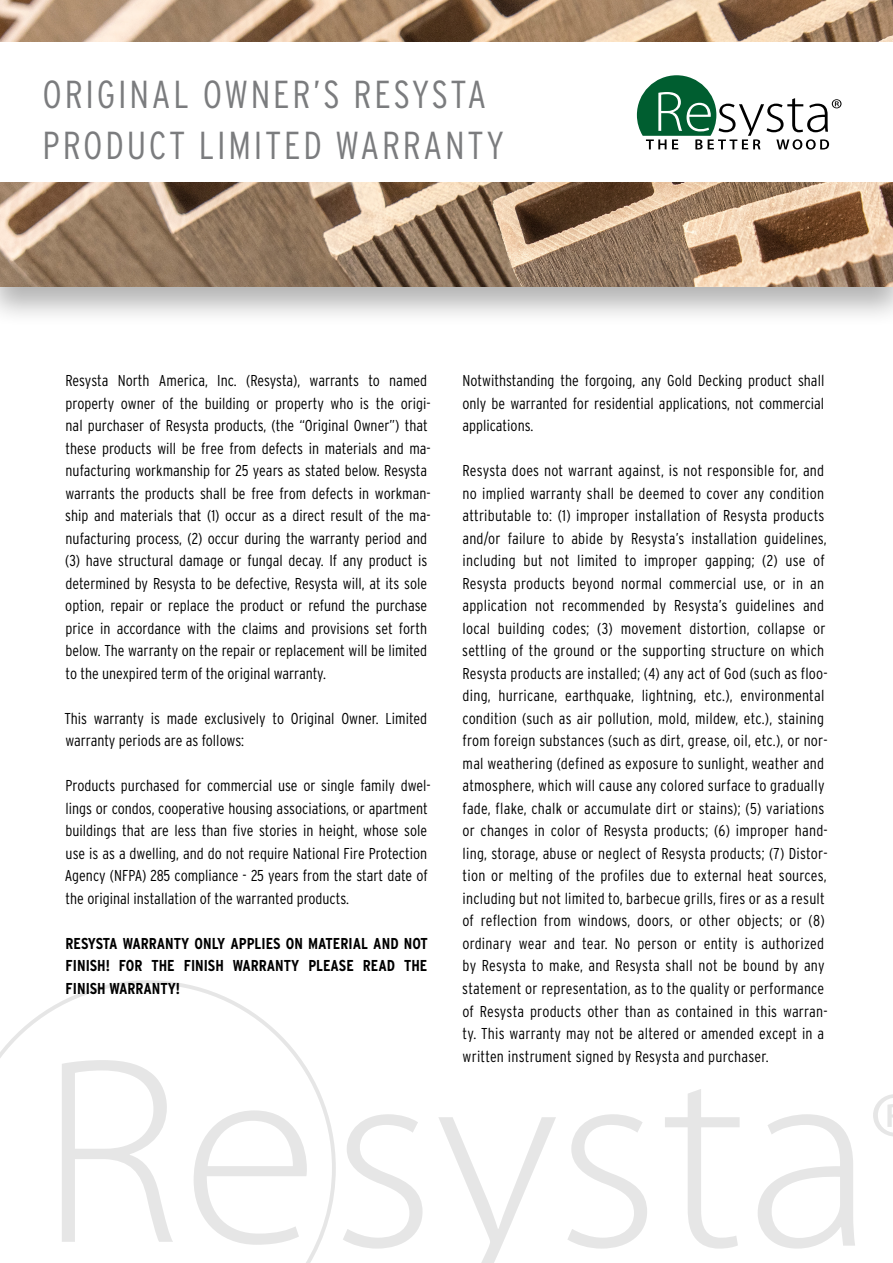
<style>
.page{position:relative;width:893px;height:1263px;background:#fff}
.page>*{position:absolute;margin:0;border:0;box-sizing:border-box;transform-origin:0 0}
.t1{font:300 condensed 39px/51px "Interstate";letter-spacing:.07em;color:#7b7c7e}
.t2{font:300 condensed 15.75px/22.5px "Interstate";color:#000}
.t3{font:700 condensed 15.75px/22.5px "Interstate";color:#000;text-align:justify}
</style>
<div class="page">
<svg style="left:343px;top:1114px;width:80px;height:134px"></svg>
<svg style="left:568px;top:1114px;width:79px;height:134px"></svg>
<svg style="left:665px;top:1089px;width:75px;height:159px"></svg>
<svg style="left:758px;top:1114px;width:97px;height:134px"></svg>
<svg style="left:439px;top:1117px;width:117px;height:146px"></svg>
<svg style="left:0;top:980px;width:336px;height:283px"></svg>
<svg style="left:62px;top:1060px;width:111px;height:182px"></svg>
<svg style="left:194px;top:1110px;width:113px;height:135px"></svg>
<svg style="left:873px;top:1094px;width:20px;height:42px"></svg>
<div style="left:0;top:0;width:893px;height:327px;background:#000;opacity:.3"></div>
<img style="left:0;top:0;width:893px;height:286px">
<div style="left:0;top:43px;width:893px;height:139px;background:#fff"></div>
<svg style="left:637px;top:75px;width:204px;height:75px"></svg>
<h1 class="t1" style="left:43px;top:68px;width:463px">ORIGINAL OWNER’S RESYSTA<br>PRODUCT LIMITED WARRANTY</h1>
<p class="t2" style="left:65px;top:369px;width:367px">Resysta North America, Inc. (Resysta), warrants to named property owner of the building or property who is the origi&shy;nal purchaser of Resysta products, (the “Original Owner”) that these products will be free from defects in materials and ma&shy;nufacturing workmanship for 25 years as stated below. Resysta warrants the products shall be free from defects in workman&shy;ship and materials that (1) occur as a direct result of the ma&shy;nufacturing process, (2) occur during the warranty period and (3) have structural damage or fungal decay. If any product is determined by Resysta to be defective, Resysta will, at its sole option, repair or replace the product or refund the purchase price in accordance with the claims and provisions set forth below. The warranty on the repair or replacement will be limited to the unexpired term of the original warranty.</p>
<p class="t2" style="left:64px;top:707px;width:364px">This warranty is made exclusively to Original Owner. Limited warranty periods are as follows:</p>
<p class="t2" style="left:65px;top:774px;width:367px">Products purchased for commercial use or single family dwel&shy;lings or condos, cooperative housing associations, or apartment buildings that are less than five stories in height, whose sole use is as a dwelling, and do not require National Fire Protection Agency (NFPA) 285 compliance - 25 years from the start date of the original installation of the warranted products.</p>
<p class="t3" style="left:66px;top:932px;width:364px">RESYSTA WARRANTY ONLY APPLIES ON MATERIAL AND NOT FINISH! FOR THE FINISH WARRANTY PLEASE READ THE FINISH WARRANTY!</p>
<p class="t2" style="left:462px;top:369px;width:363px;text-align:justify">Notwithstanding the forgoing, any Gold Decking product shall only be warranted for residential applications, not commercial applications.</p>
<p class="t2" style="left:462px;top:459px;width:367px">Resysta does not warrant against, is not responsible for, and no implied warranty shall be deemed to cover any condition attributable to: (1) improper installation of Resysta products and/or failure to abide by Resysta’s installation guidelines, including but not limited to improper gapping; (2) use of Resysta products beyond normal commercial use, or in an application not recommended by Resysta’s guidelines and local building codes; (3) movement distortion, collapse or settling of the ground or the supporting structure on which Resysta products are installed; (4) any act of God (such as floo&shy;ding, hurricane, earthquake, lightning, etc.), environmental condition (such as air pollution, mold, mildew, etc.), staining from foreign substances (such as dirt, grease, oil, etc.), or nor&shy;mal weathering (defined as exposure to sunlight, weather and atmosphere, which will cause any colored surface to gradually fade, flake, chalk or accumulate dirt or stains); (5) variations or changes in color of Resysta products; (6) improper hand&shy;ling, storage, abuse or neglect of Resysta products; (7) Distor&shy;tion or melting of the profiles due to external heat sources, including but not limited to, barbecue grills, fires or as a result of reflection from windows, doors, or other objects; or (8) ordinary wear and tear. No person or entity is authorized by Resysta to make, and Resysta shall not be bound by any statement or representation, as to the quality or performance of Resysta products other than as contained in this warran&shy;ty. This warranty may not be altered or amended except in a written instrument signed by Resysta and purchaser.</p>
</div>
